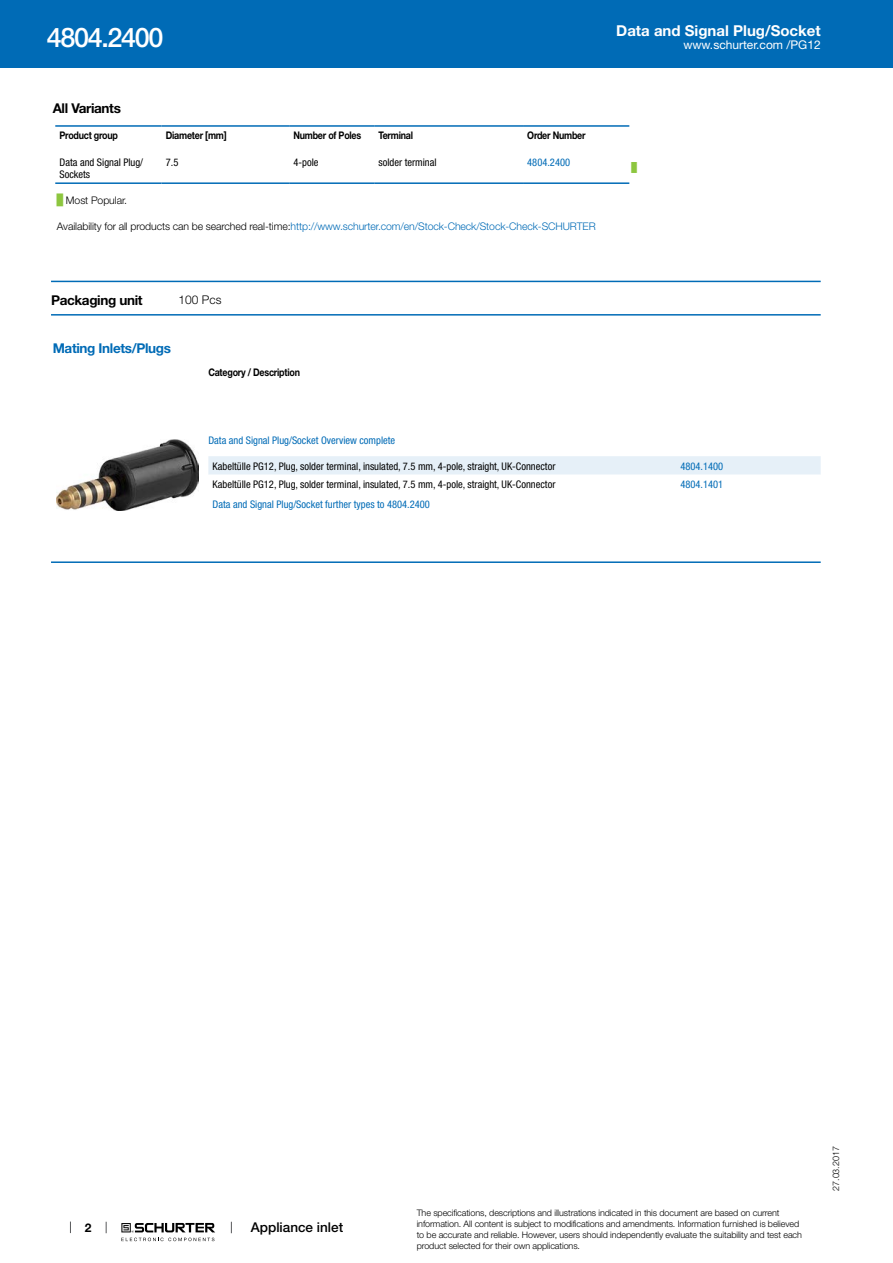
<style>
.page{position:relative;width:893px;height:1263px;background:#fff}
.page>*{position:absolute;margin:0;border:0;box-sizing:border-box;transform-origin:0 0}
.t1{font:500 27px "Helvetica Neue LT";letter-spacing:-.05em;color:#fff}
.t2{font:700 15px "Helvetica Neue LT";color:#fff}
.t3{font:700 13.5px "Helvetica Neue LT";letter-spacing:-.025em;color:#000}
.t4{font:700 13.5px "Helvetica Neue LT";letter-spacing:-.025em;color:#006bb6}
.t5{font:500 13.5px "Helvetica Neue LT";color:#000}
.t6{font:12px "Helvetica Neue LT";color:#fff}
.t7{font:300 12px "Helvetica Neue LT";color:#000}
.t8{font:700 12px "Helvetica Neue LT";color:#000}
.t9{font:condensed 10.5px/12.6px "Helvetica Neue LT";color:#000}
.t10{font:condensed 10.5px "Helvetica Neue LT";color:#006bb6}
.t11{font:300 10.5px "Helvetica Neue LT";letter-spacing:-.01em;color:#006bb6}
.t12{font:700 10.5px "Helvetica Neue LT";letter-spacing:-.025em;color:#000;scale:.85 1}
.t13{font:300 10.5px "Helvetica Neue LT";letter-spacing:-.01em;color:#000}
.t14{font:300 9px/10.8px "Helvetica Neue LT";letter-spacing:-.01em;color:#000}
.t15{font:9px "Arial Unicode MS";color:#8dc63f}
.s1{font-family:"Arial Unicode MS";font-weight:400;color:#8dc63f}
.s2{color:#000}
</style>
<div class="page">
<svg style="left:70px;top:1221px;width:1px;height:12px"></svg>
<svg style="left:121px;top:1223px;width:94px;height:18px"></svg>
<div style="left:0;top:0;width:893px;height:68px;background:#006bb6"></div>
<hr style="left:55px;top:125px;width:107px;height:2px;background:#006bb6">
<hr style="left:162px;top:125px;width:127px;height:2px;background:#006bb6">
<hr style="left:289px;top:125px;width:85px;height:2px;background:#006bb6">
<hr style="left:374px;top:125px;width:149px;height:2px;background:#006bb6">
<hr style="left:523px;top:125px;width:106px;height:2px;background:#006bb6">
<hr style="left:55px;top:182px;width:107px;height:2px;background:#006bb6">
<hr style="left:162px;top:182px;width:127px;height:2px;background:#006bb6">
<hr style="left:289px;top:182px;width:85px;height:2px;background:#006bb6">
<hr style="left:374px;top:182px;width:149px;height:2px;background:#006bb6">
<hr style="left:523px;top:182px;width:106px;height:2px;background:#006bb6">
<hr style="left:51px;top:281px;width:770px;height:1px;background:#006bb6">
<hr style="left:51px;top:314px;width:770px;height:2px;background:#006bb6">
<img style="left:56px;top:439px;width:143px;height:71px">
<div style="left:208px;top:456px;width:613px;height:19px;background:#e6f0f8"></div>
<hr style="left:51px;top:561px;width:770px;height:2px;background:#006bb6">
<h1 class="t1" style="left:47px;top:21px;width:118px">4804.2400</h1>
<h2 class="t2" style="left:616px;top:21px;width:206px">Data and Signal Plug/Socket</h2>
<h3 class="t6" style="left:683px;top:38px;width:139px">www.schurter.com /PG12</h3>
<h3 class="t3" style="left:53px;top:99px;width:70px">All Variants</h3>
<p class="t12" style="left:60px;top:129px;width:70px">Product group</p>
<p class="t12" style="left:166px;top:129px;width:73px">Diameter [mm]</p>
<p class="t12" style="left:293px;top:129px;width:81px">Number of Poles</p>
<p class="t12" style="left:378px;top:129px;width:42px">Terminal</p>
<p class="t12" style="left:527px;top:129px;width:70px">Order Number</p>
<p class="t9" style="left:60px;top:155px;width:85px">Data and Signal Plug/<br>Sockets</p>
<p class="t9" style="left:166px;top:155px;width:14px">7.5</p>
<p class="t9" style="left:293px;top:155px;width:27px">4-pole</p>
<p class="t9" style="left:378px;top:155px;width:60px">solder terminal</p>
<p class="t10" style="left:527px;top:156px;width:44px">4804.2400</p>
<p class="t15" style="left:631px;top:161px;width:7px">█</p>
<p class="t13" style="left:57px;top:194px;width:72px"><span class="s1">█</span> Most Popular.</p>
<p class="t11" style="left:57px;top:220px;width:540px"><span class="s2">Availability for all products can be searched real-time:</span>http://www.schurter.com/en/Stock-Check/Stock-Check-SCHURTER</p>
<h3 class="t3" style="left:51px;top:292px;width:93px">Packaging unit</h3>
<h3 class="t7" style="left:179px;top:293px;width:44px">100 Pcs</h3>
<h3 class="t4" style="left:53px;top:339px;width:120px">Mating Inlets/Plugs</h3>
<p class="t12" style="left:208px;top:365px;width:109px">Category / Description</p>
<p class="t10" style="left:208px;top:434px;width:188px">Data and Signal Plug/Socket Overview complete</p>
<p class="t9" style="left:213px;top:459px;width:344px">Kabeltülle PG12, Plug, solder terminal, insulated, 7.5 mm, 4-pole, straight, UK-Connector</p>
<p class="t10" style="left:680px;top:460px;width:44px">4804.1400</p>
<p class="t9" style="left:213px;top:478px;width:344px">Kabeltülle PG12, Plug, solder terminal, insulated, 7.5 mm, 4-pole, straight, UK-Connector</p>
<p class="t10" style="left:680px;top:478px;width:44px">4804.1401</p>
<p class="t10" style="left:213px;top:498px;width:219px">Data and Signal Plug/Socket further types to 4804.2400</p>
<h3 class="t8" style="left:85px;top:1220px;width:8px">2</h3>
<h3 class="t5" style="left:251px;top:1219px;width:94px">Appliance inlet</h3>
<p class="t14" style="left:417px;top:1207px;width:387px">The specifications, descriptions and illustrations indicated in this document are based on current information. All content is subject to modifications and amendments. Information furnished is believed to be accurate and reliable. However, users should independently evaluate the suitability and test each product selected for their own applications.</p>
<p class="t14" style="left:830px;top:1191px;width:46px;rotate:-90deg">27.03.2017</p>
</div>
